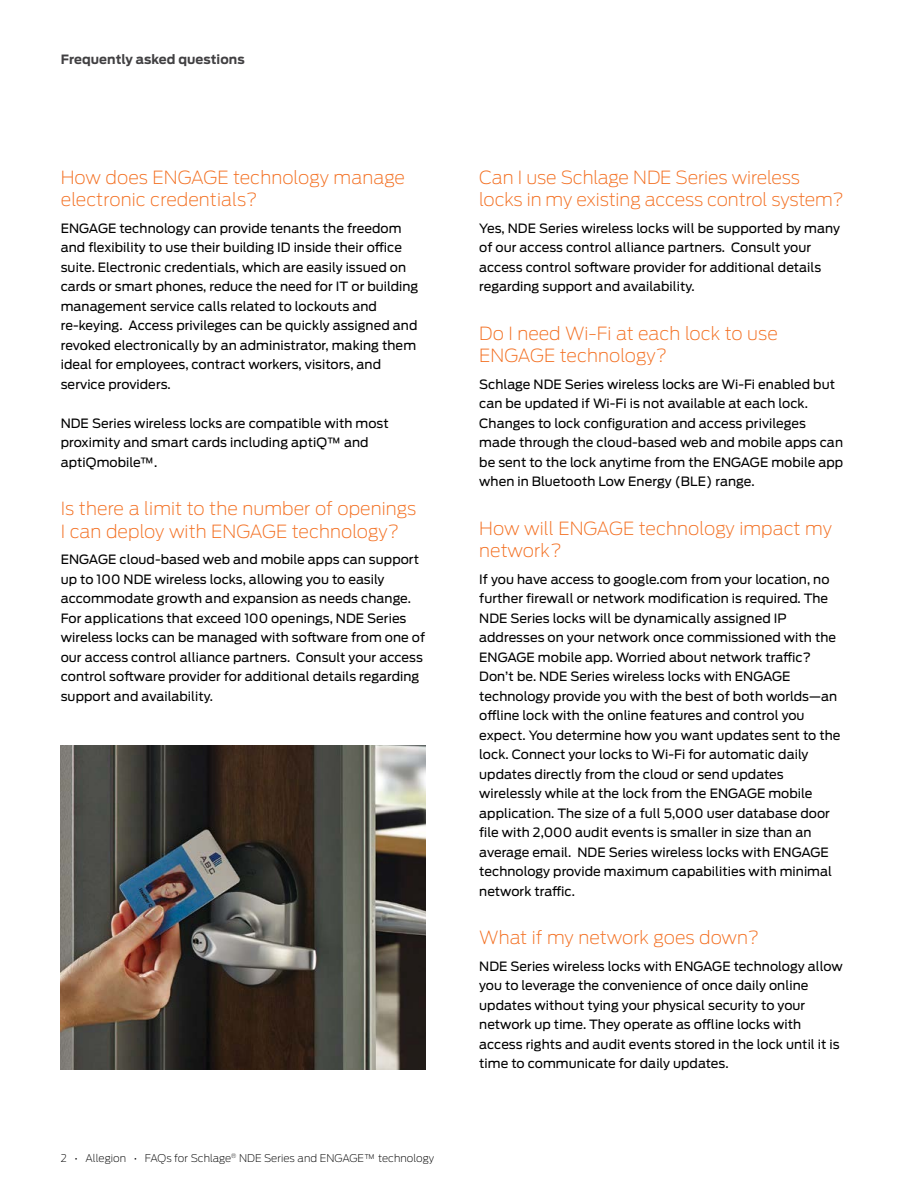
<style>
.page{position:relative;width:918px;height:1188px;background:#fff}
.page>*{position:absolute;margin:0;border:0;box-sizing:border-box;transform-origin:0 0}
.t1{font:200 18px/22.5px "Antenna";letter-spacing:-.005em;color:#f36f21}
.t2{font:12.75px/19.5px "Antenna";letter-spacing:.005em;color:#000}
.t3{font:700 12.75px "Antenna";letter-spacing:.005em;color:#414042}
.t4{font:200 10.5px "Antenna";letter-spacing:.005em;color:#000}
</style>
<div class="page">
<img style="left:61px;top:745px;width:364px;height:324px">
<p class="t3" style="left:61px;top:51px;width:185px">Frequently asked questions</p>
<h1 class="t1" style="left:61px;top:166px;width:346px">How does ENGAGE technology manage electronic credentials?</h1>
<p class="t2" style="left:61px;top:218px;width:359px">ENGAGE technology can provide tenants the freedom and flexibility to use their building ID inside their office suite. Electronic credentials, which are easily issued on cards or smart phones, reduce the need for IT or building management service calls related to lockouts and re-keying. Access privileges can be quickly assigned and revoked electronically by an administrator, making them ideal for employees, contract workers, visitors, and service providers.</p>
<p class="t2" style="left:61px;top:413px;width:330px">NDE Series wireless locks are compatible with most proximity and smart cards including aptiQ™ and aptiQmobile™.</p>
<h1 class="t1" style="left:61px;top:497px;width:357px">Is there a limit to the number of openings<br>I can deploy with ENGAGE technology?</h1>
<p class="t2" style="left:61px;top:550px;width:366px">ENGAGE cloud-based web and mobile apps can support up to 100 NDE wireless locks, allowing you to easily accommodate growth and expansion as needs change.<br>For applications that exceed 100 openings, NDE Series wireless locks can be managed with software from one of our access control alliance partners. Consult your access control software provider for additional details regarding support and availability.</p>
<p class="t4" style="left:61px;top:1151px;width:375px">2 • Allegion • FAQs for Schlage<sup>®</sup> NDE Series and ENGAGE™ technology</p>
<h1 class="t1" style="left:479px;top:166px;width:366px">Can I use Schlage NDE Series wireless locks in my existing access control system?</h1>
<p class="t2" style="left:479px;top:218px;width:362px">Yes, NDE Series wireless locks will be supported by many of our access control alliance partners. Consult your access control software provider for additional details regarding support and availability.</p>
<h1 class="t1" style="left:479px;top:322px;width:300px">Do I need Wi-Fi at each lock to use<br>ENGAGE technology?</h1>
<p class="t2" style="left:479px;top:374px;width:366px">Schlage NDE Series wireless locks are Wi-Fi enabled but can be updated if Wi-Fi is not available at each lock.<br>Changes to lock configuration and access privileges made through the cloud-based web and mobile apps can be sent to the lock anytime from the ENGAGE mobile app when in Bluetooth Low Energy (BLE) range.</p>
<h1 class="t1" style="left:479px;top:517px;width:354px">How will ENGAGE technology impact my network?</h1>
<p class="t2" style="left:479px;top:569px;width:363px">If you have access to google.com from your location, no further firewall or network modification is required. The NDE Series locks will be dynamically assigned IP addresses on your network once commissioned with the ENGAGE mobile app. Worried about network traffic?<br>Don’t be. NDE Series wireless locks with ENGAGE technology provide you with the best of both worlds—an offline lock with the online features and control you expect. You determine how you want updates sent to the lock. Connect your locks to Wi-Fi for automatic daily updates directly from the cloud or send updates wirelessly while at the lock from the ENGAGE mobile application. The size of a full 5,000 user database door file with 2,000 audit events is smaller in size than an average email. NDE Series wireless locks with ENGAGE technology provide maximum capabilities with minimal network traffic.</p>
<h1 class="t1" style="left:479px;top:926px;width:281px">What if my network goes down?</h1>
<p class="t2" style="left:479px;top:956px;width:365px">NDE Series wireless locks with ENGAGE technology allow you to leverage the convenience of once daily online updates without tying your physical security to your network up time. They operate as offline locks with access rights and audit events stored in the lock until it is time to communicate for daily updates.</p>
</div>
